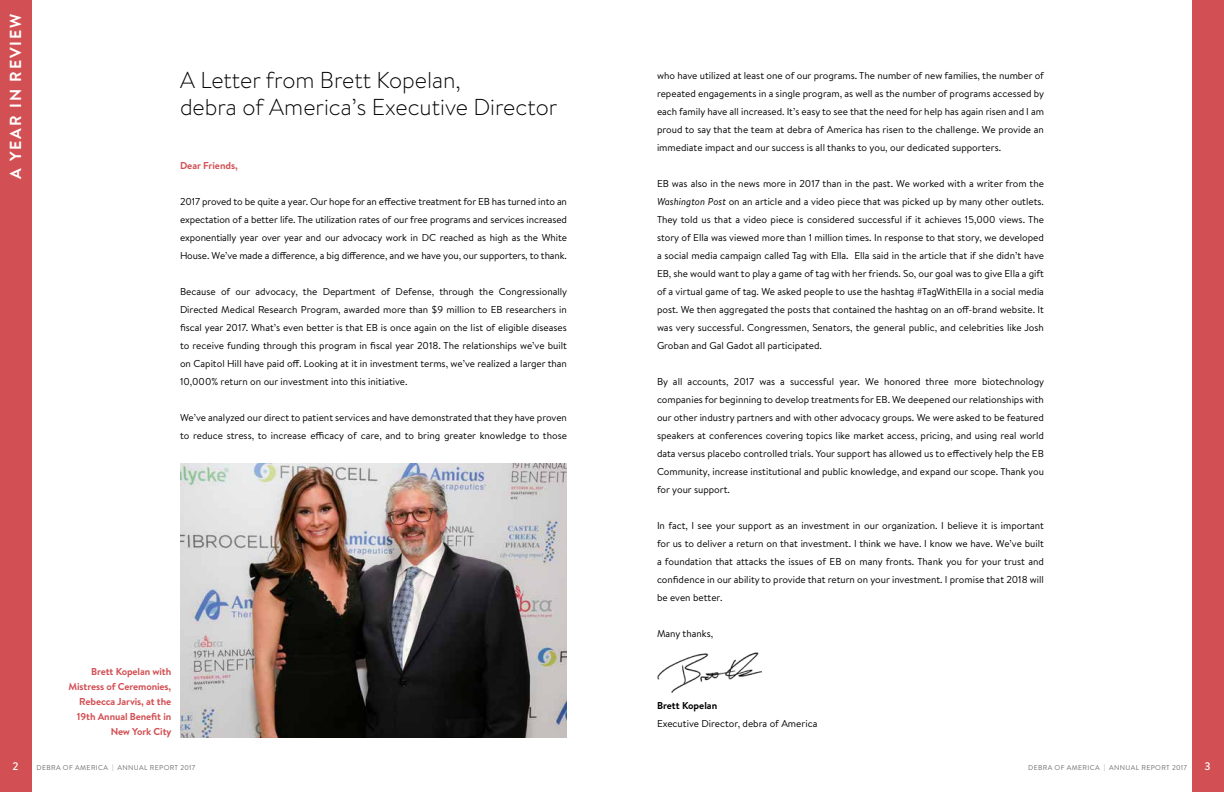
<style>
.page{position:relative;width:1224px;height:792px;background:#fff}
.page>*{position:absolute;margin:0;border:0;box-sizing:border-box;transform-origin:0 0}
.t1{font:300 23px/27px "Brandon Text";color:#000}
.t2{font:700 16px "Brandon Text";letter-spacing:.12em;color:#fff}
.t3{font:500 11px "Brandon Text";color:#fff}
.t4{font:10px/18px "Brandon Text";color:#000;text-align:justify}
.t5{font:700 10px/15px "Brandon Text";letter-spacing:-.01em;color:#d24f53;text-align:right}
.t6{font:700 10px "Brandon Text";letter-spacing:-.015em;color:#000}
.t7{font:7px "Brandon Text";letter-spacing:.05em;color:#6d6e71}
.s1{font-style:italic}
.s2{font-weight:300}
</style>
<div class="page">
<div style="left:1193px;top:0;width:31px;height:792px;background:#d24f53"></div>
<div style="left:0;top:0;width:31px;height:792px;background:#d24f53"></div>
<img style="left:657px;top:652px;width:104px;height:41px">
<img style="left:180px;top:464px;width:387px;height:274px">
<h2 class="t2" style="left:5px;top:179px;width:167px;rotate:-90deg">A Year in Review</h2>
<h1 class="t1" style="left:180px;top:66px;width:379px">A Letter from Brett Kopelan,<br>debra of America’s Executive Director</h1>
<p class="t5" style="left:180px;top:158px;width:59px">Dear Friends,</p>
<p class="t4" style="left:180px;top:192px;width:389px">2017 proved to be quite a year. Our hope for an effective treatment for EB has turned into an expectation of a better life. The utilization rates of our free programs and services increased exponentially year over year and our advocacy work in DC reached as high as the White House. We’ve made a difference, a big difference, and we have you, our supporters, to thank.</p>
<p class="t4" style="left:180px;top:282px;width:389px">Because of our advocacy, the Department of Defense, through the Congressionally Directed Medical Research Program, awarded more than $9 million to EB researchers in fiscal year 2017. What’s even better is that EB is once again on the list of eligible diseases to receive funding through this program in fiscal year 2018. The relationships we’ve built on Capitol Hill have paid off. Looking at it in investment terms, we’ve realized a larger than 10,000% return on our investment into this initiative.</p>
<p class="t4" style="left:180px;top:408px;width:389px">We’ve analyzed our direct to patient services and have demonstrated that they have proven to reduce stress, to increase efficacy of care, and to bring greater knowledge to those</p>
<p class="t5" style="left:69px;top:664px;width:104px">Brett Kopelan with<br>Mistress of Ceremonies,<br>Rebecca Jarvis, at the<br>19th Annual Benefit in<br>New York City</p>
<p class="t4" style="left:657px;top:66px;width:389px">who have utilized at least one of our programs. The number of new families, the number of repeated engagements in a single program, as well as the number of programs accessed by each family have all increased. It’s easy to see that the need for help has again risen and I am proud to say that the team at debra of America has risen to the challenge. We provide an immediate impact and our success is all thanks to you, our dedicated supporters.</p>
<p class="t4" style="left:657px;top:174px;width:389px">EB was also in the news more in 2017 than in the past. We worked with a writer from the <span class="s1">Washington Post</span> on an article and a video piece that was picked up by many other outlets.<br>They told us that a video piece is considered successful if it achieves 15,000 views. The story of Ella was viewed more than 1 million times. In response to that story, we developed a social media campaign called Tag with Ella. Ella said in the article that if she didn’t have EB, she would want to play a game of tag with her friends. So, our goal was to give Ella a gift of a virtual game of tag. We asked people to use the hashtag #TagWithElla in a social media post. We then aggregated the posts that contained the hashtag on an off-brand website. It was very successful. Congressmen, Senators, the general public, and celebrities like Josh Groban and Gal Gadot all participated.</p>
<p class="t4" style="left:657px;top:372px;width:389px">By all accounts, 2017 was a successful year. We honored three more biotechnology companies for beginning to develop treatments for EB. We deepened our relationships with our other industry partners and with other advocacy groups. We were asked to be featured speakers at conferences covering topics like market access, pricing, and using real world data versus placebo controlled trials. Your support has allowed us to effectively help the EB Community, increase institutional and public knowledge, and expand our scope. Thank you for your support.</p>
<p class="t4" style="left:657px;top:516px;width:389px">In fact, I see your support as an investment in our organization. I believe it is important for us to deliver a return on that investment. I think we have. I know we have. We’ve built a foundation that attacks the issues of EB on many fronts. Thank you for your trust and confidence in our ability to provide that return on your investment. I promise that 2018 will be even better.</p>
<p class="t4" style="left:657px;top:624px;width:58px">Many thanks,</p>
<p class="t6" style="left:657px;top:699px;width:62px">Brett Kopelan</p>
<p class="t4" style="left:657px;top:714px;width:162px">Executive Director, debra of America</p>
<p class="t3" style="left:13px;top:759px;width:8px">2</p>
<p class="t7" style="left:37px;top:762px;width:160px">debra of America <span class="s2">|</span> Annual Report 2017</p>
<p class="t7" style="left:1028px;top:762px;width:160px">debra of America <span class="s2">|</span> Annual Report 2017</p>
<p class="t3" style="left:1204px;top:759px;width:8px">3</p>
</div>
